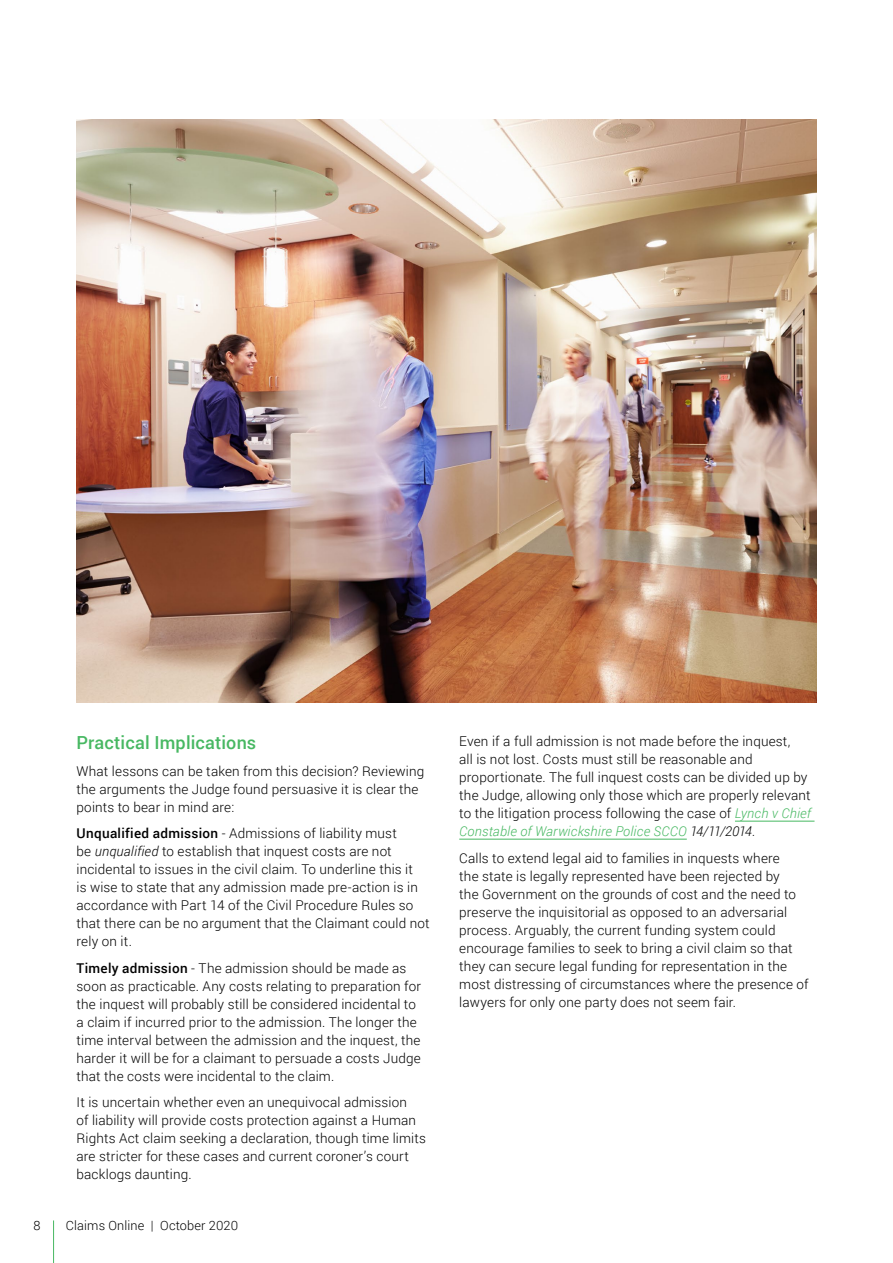
<style>
.page{position:relative;width:893px;height:1263px;background:#fff}
.page>*{position:absolute;margin:0;border:0;box-sizing:border-box;transform-origin:0 0}
.t1{font:500 18px "Roboto";letter-spacing:.01em;color:#47b862}
.t2{font:300 13.5px/18px "Roboto";letter-spacing:.015em;color:#000}
.t3{font:300 12.75px "Roboto";letter-spacing:.01em;color:#000}
.s1{font-weight:500}
.s2{font-style:italic}
.s3{font-style:italic;color:#47b862}
</style>
<div class="page">
<hr style="left:735px;top:821px;width:79px;height:1px;background:#47b862">
<hr style="left:459px;top:839px;width:228px;height:1px;background:#47b862">
<img style="left:77px;top:119px;width:739px;height:583px">
<hr style="left:53px;top:1220px;width:1px;height:43px;background:#47b862">
<h1 class="t1" style="left:77px;top:730px;width:181px">Practical Implications</h1>
<p class="t2" style="left:77px;top:761px;width:349px">What lessons can be taken from this decision? Reviewing the arguments the Judge found persuasive it is clear the points to bear in mind are:</p>
<p class="t2" style="left:77px;top:824px;width:355px"><span class="s1">Unqualified admission</span> - Admissions of liability must<br>be <span class="s2">unqualified</span> to establish that inquest costs are not incidental to issues in the civil claim. To underline this it<br>is wise to state that any admission made pre-action is in accordance with Part 14 of the Civil Procedure Rules so that there can be no argument that the Claimant could not rely on it.</p>
<p class="t2" style="left:77px;top:958px;width:346px"><span class="s1">Timely admission</span> - The admission should be made as soon as practicable. Any costs relating to preparation for the inquest will probably still be considered incidental to a claim if incurred prior to the admission. The longer the time interval between the admission and the inquest, the harder it will be for a claimant to persuade a costs Judge that the costs were incidental to the claim.</p>
<p class="t2" style="left:77px;top:1093px;width:351px">It is uncertain whether even an unequivocal admission<br>of liability will provide costs protection against a Human Rights Act claim seeking a declaration, though time limits are stricter for these cases and current coroner’s court backlogs daunting.</p>
<p class="t3" style="left:33px;top:1216px;width:9px">8</p>
<p class="t3" style="left:66px;top:1216px;width:174px">Claims Online | October 2020</p>
<p class="t2" style="left:459px;top:732px;width:353px">Even if a full admission is not made before the inquest,<br>all is not lost. Costs must still be reasonable and proportionate. The full inquest costs can be divided up by the Judge, allowing only those which are properly relevant to the litigation process following the case of <span class="s3">Lynch v Chief Constable of Warwickshire Police SCCO</span> <span class="s2">14/11/2014.</span></p>
<p class="t2" style="left:459px;top:848px;width:351px">Calls to extend legal aid to families in inquests where<br>the state is legally represented have been rejected by<br>the Government on the grounds of cost and the need to preserve the inquisitorial as opposed to an adversarial process. Arguably, the current funding system could encourage families to seek to bring a civil claim so that they can secure legal funding for representation in the most distressing of circumstances where the presence of lawyers for only one party does not seem fair.</p>
</div>
